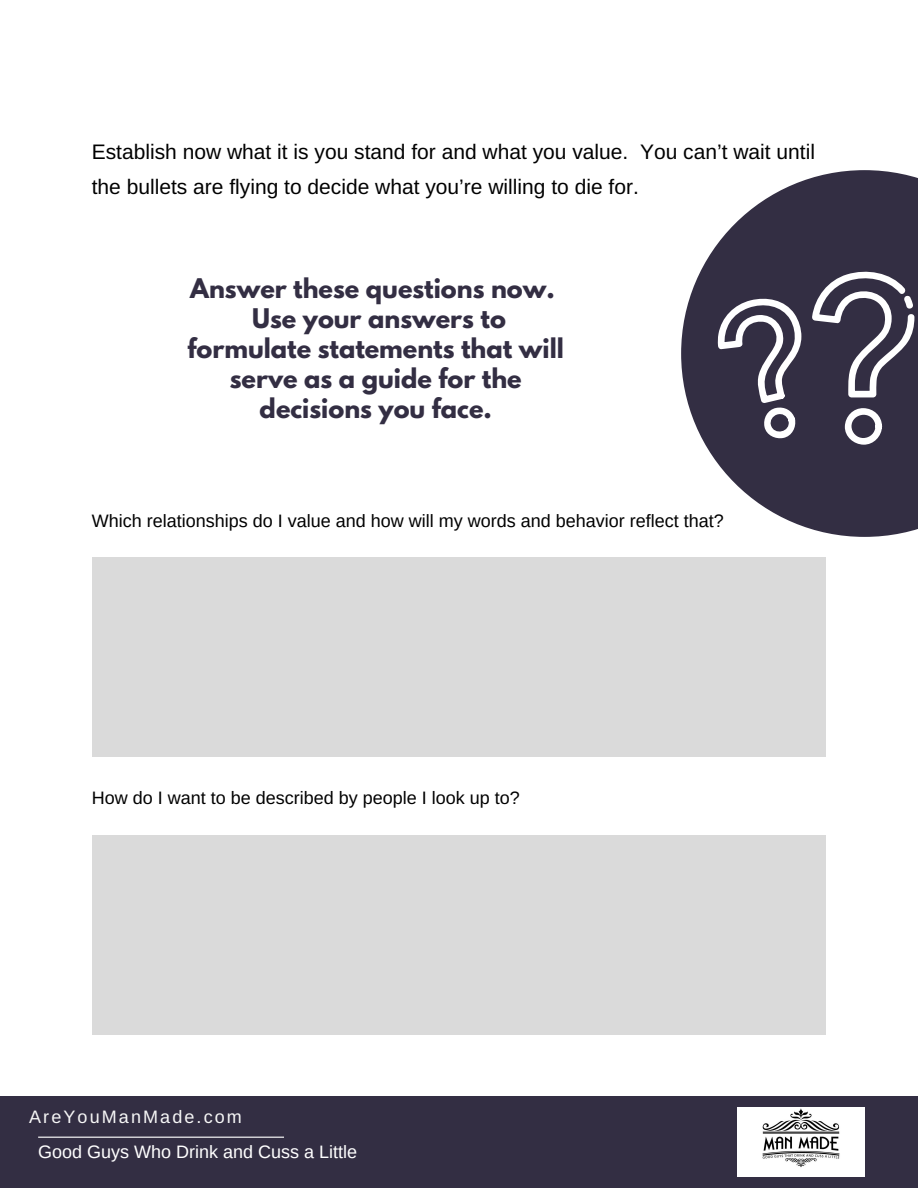
<style>
.page{position:relative;width:918px;height:1188px;background:#fff}
.page>*{position:absolute;margin:0;border:0;box-sizing:border-box;transform-origin:0 0}
.t1{font:700 24px/30px "League Spartan";color:#332e43;text-align:center}
.t2{font:21px/34.8px "Arimo";color:#000}
.t3{font:18px "Arimo";color:#000}
.t4{font:18px "Arimo";color:#000}
.t5{font:18px "Arimo";color:#fff}
.t6{font:18px "Arimo";letter-spacing:.115em;color:#f7f7f7}
</style>
<div class="page">
<div style="left:0;top:1096px;width:918px;height:92px;background:#332e43"></div>
<img style="left:738px;top:1107px;width:127px;height:70px">
<svg style="left:38px;top:1137px;width:246px;height:1px"></svg>
<div style="left:92px;top:558px;width:734px;height:199px;background:#dadada"></div>
<div style="left:92px;top:835px;width:734px;height:199px;background:#dadada"></div>
<svg style="left:681px;top:170px;width:237px;height:367px;fill:#332e43"></svg>
<svg style="left:812px;top:268px;width:102px;height:129px"></svg>
<svg style="left:845px;top:408px;width:37px;height:37px"></svg>
<svg style="left:718px;top:296px;width:83px;height:144px"></svg>
<p class="t2" style="left:92px;top:135px;width:725px">Establish now what it is you stand for and what you value. You can’t wait until the bullets are flying to decide what you’re willing to die for.</p>
<p class="t1" style="left:188px;top:277px;width:378px">Answer these questions now.<br>Use your answers to formulate statements that will serve as a guide for the decisions you face.</p>
<p class="t3" style="left:92px;top:510px;width:633px">Which relationships do I value and how will my words and behavior reflect that?</p>
<p class="t4" style="left:92px;top:788px;width:429px">How do I want to be described by people I look up to?</p>
<p class="t6" style="left:29px;top:1107px;width:214px">AreYouManMade.com</p>
<p class="t5" style="left:38px;top:1142px;width:320px">Good Guys Who Drink and Cuss a Little</p>
</div>
